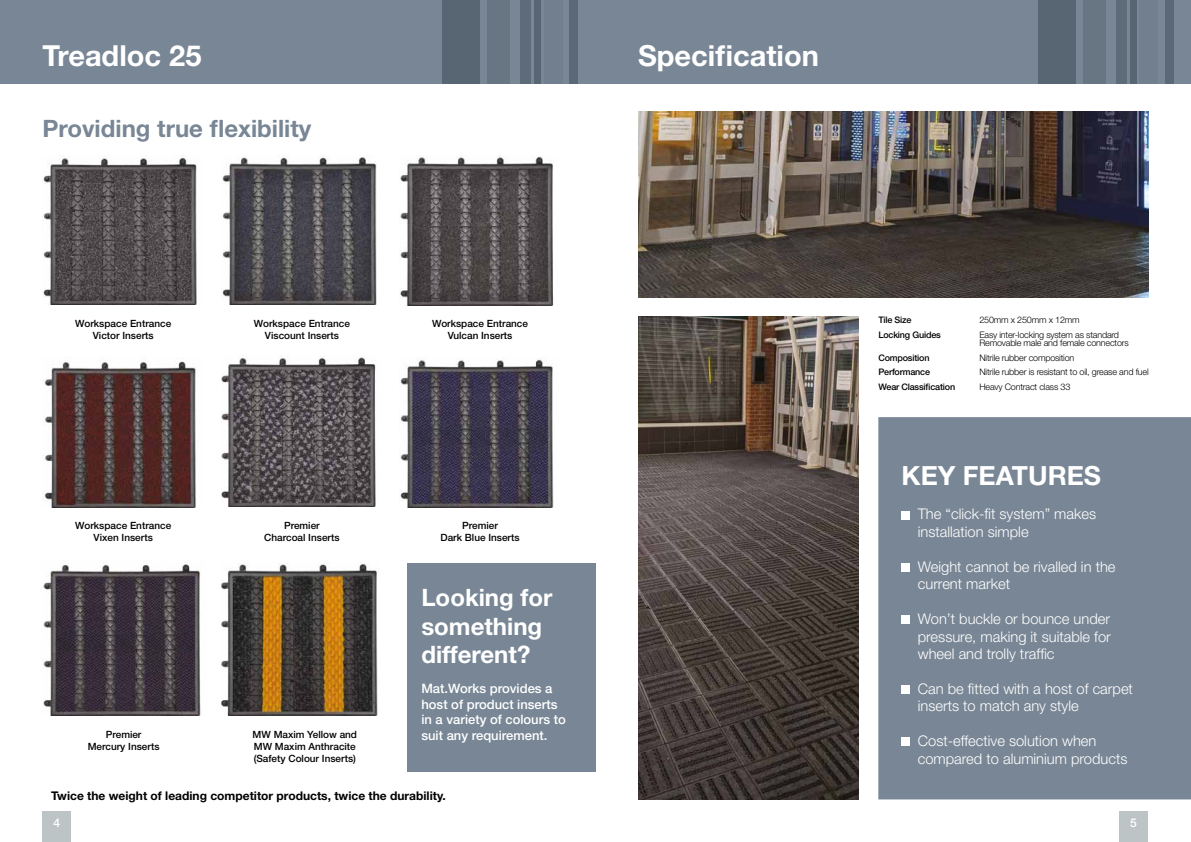
<style>
.page{position:relative;width:1191px;height:842px;background:#fff}
.page>*{position:absolute;margin:0;border:0;box-sizing:border-box;transform-origin:0 0}
.t1{font:700 29px "Helvetica Neue LT";color:#fff}
.t2{font:700 26.5px "Helvetica Neue LT";color:#fff}
.t3{font:700 24px/28.8px "Helvetica Neue LT";color:#fff}
.t4{font:700 24px "Helvetica Neue LT";color:#788695}
.t5{font:300 14.7px/17.6px "Helvetica Neue LT";color:#fff}
.t6{font:500 13px/15.6px "Helvetica Neue LT";color:#fff}
.t7{font:700 12px "Helvetica Neue LT";color:#000}
.t8{font:500 12px "Helvetica Neue LT";color:#fff}
.t9{font:500 10px/12px "Helvetica Neue LT";color:#000;text-align:center}
.t10{font:300 9px/8.8px "Helvetica Neue LT";letter-spacing:-.02em;color:#000}
.t11{font:500 9px "Helvetica Neue LT";letter-spacing:-.02em;color:#000}
</style>
<div class="page">
<div style="left:0;top:0;width:604px;height:83px;background:#788695"></div>
<img style="left:43px;top:155px;width:154px;height:150px">
<img style="left:43px;top:361px;width:153px;height:146px">
<img style="left:42px;top:563px;width:159px;height:152px">
<img style="left:222px;top:155px;width:155px;height:150px">
<img style="left:221px;top:355px;width:155px;height:152px">
<img style="left:221px;top:564px;width:157px;height:151px">
<img style="left:400px;top:155px;width:154px;height:150px">
<img style="left:399px;top:359px;width:155px;height:148px">
<div style="left:407px;top:564px;width:188px;height:208px;background:#788695"></div>
<div style="left:442px;top:0;width:38px;height:83px;background:#586673"></div>
<div style="left:487px;top:0;width:23px;height:83px;background:#687684"></div>
<div style="left:520px;top:0;width:11px;height:83px;background:#5e6c79"></div>
<div style="left:534px;top:0;width:7px;height:83px;background:#586673"></div>
<div style="left:544px;top:0;width:18px;height:83px;background:#717f8e"></div>
<div style="left:569px;top:0;width:9px;height:83px;background:#5b6976"></div>
<img style="left:638px;top:111px;width:510px;height:187px">
<div style="left:587px;top:0;width:604px;height:83px;background:#788695"></div>
<div style="left:1037px;top:0;width:38px;height:83px;background:#586673"></div>
<div style="left:1083px;top:0;width:22px;height:83px;background:#687684"></div>
<div style="left:1116px;top:0;width:10px;height:83px;background:#5e6c79"></div>
<div style="left:1130px;top:0;width:6px;height:83px;background:#586673"></div>
<div style="left:1139px;top:0;width:19px;height:83px;background:#717f8e"></div>
<div style="left:1165px;top:0;width:8px;height:83px;background:#5b6976"></div>
<img style="left:638px;top:316px;width:220px;height:483px">
<div style="left:878px;top:417px;width:313px;height:382px;background:#788695"></div>
<div style="left:901px;top:511px;width:9px;height:8px;background:#fff"></div>
<div style="left:901px;top:563px;width:9px;height:9px;background:#fff"></div>
<div style="left:901px;top:615px;width:9px;height:9px;background:#fff"></div>
<div style="left:901px;top:685px;width:9px;height:9px;background:#fff"></div>
<div style="left:901px;top:738px;width:9px;height:8px;background:#fff"></div>
<div style="left:43px;top:812px;width:28px;height:30px;background:#bdc4c5"></div>
<div style="left:1119px;top:812px;width:28px;height:30px;background:#bdc4c5"></div>
<h1 class="t1" style="left:43px;top:38px;width:160px">Treadloc 25</h1>
<h3 class="t4" style="left:43px;top:113px;width:270px">Providing true flexibility</h3>
<p class="t9" style="left:75px;top:317px;width:97px">Workspace Entrance<br>Victor Inserts</p>
<p class="t9" style="left:254px;top:317px;width:97px">Workspace Entrance<br>Viscount Inserts</p>
<p class="t9" style="left:432px;top:317px;width:97px">Workspace Entrance<br>Vulcan Inserts</p>
<p class="t9" style="left:75px;top:520px;width:97px">Workspace Entrance<br>Vixen Inserts</p>
<p class="t9" style="left:88px;top:728px;width:73px">Premier<br>Mercury Inserts</p>
<p class="t9" style="left:264px;top:520px;width:77px">Premier<br>Charcoal Inserts</p>
<p class="t9" style="left:253px;top:728px;width:106px;text-align:left">MW Maxim Yellow and<br>MW Maxim Anthracite (Safety Colour Inserts)</p>
<p class="t9" style="left:440px;top:520px;width:81px">Premier<br>Dark Blue Inserts</p>
<h3 class="t3" style="left:421px;top:582px;width:133px">Looking for something different?</h3>
<p class="t6" style="left:421px;top:680px;width:146px">Mat.Works provides a host of product inserts in a variety of colours to suit any requirement.</p>
<p class="t7" style="left:51px;top:788px;width:396px">Twice the weight of leading competitor products, twice the durability.</p>
<h1 class="t1" style="left:638px;top:38px;width:182px">Specification</h1>
<p class="t11" style="left:878px;top:315px;width:35px">Tile Size</p>
<p class="t10" style="left:979px;top:315px;width:102px">250mm x 250mm x 12mm</p>
<p class="t11" style="left:878px;top:329px;width:64px">Locking Guides</p>
<p class="t10" style="left:979px;top:330px;width:151px">Easy inter-locking system as standard<br>Removable male and female connectors</p>
<p class="t11" style="left:878px;top:352px;width:53px">Composition</p>
<p class="t10" style="left:979px;top:353px;width:97px">Nitrile rubber composition</p>
<p class="t11" style="left:878px;top:367px;width:53px">Performance</p>
<p class="t10" style="left:979px;top:368px;width:171px">Nitrile rubber is resistant to oil, grease and fuel</p>
<p class="t11" style="left:878px;top:381px;width:78px">Wear Classification</p>
<p class="t10" style="left:979px;top:382px;width:92px">Heavy Contract class 33</p>
<h2 class="t2" style="left:901px;top:459px;width:201px">KEY FEATURES</h2>
<p class="t5" style="left:917px;top:505px;width:180px">The “click-fit system” makes installation simple</p>
<p class="t5" style="left:917px;top:557px;width:199px">Weight cannot be rivalled in the current market</p>
<p class="t5" style="left:917px;top:609px;width:195px;text-align:justify">Won’t buckle or bounce under pressure, making it suitable for wheel and trolly traffic</p>
<p class="t5" style="left:917px;top:679px;width:217px">Can be fitted with a host of carpet inserts to match any style</p>
<p class="t5" style="left:917px;top:732px;width:211px">Cost-effective solution when compared to aluminium products</p>
<p class="t8" style="left:53px;top:816px;width:8px">4</p>
<p class="t8" style="left:1130px;top:816px;width:8px">5</p>
</div>
